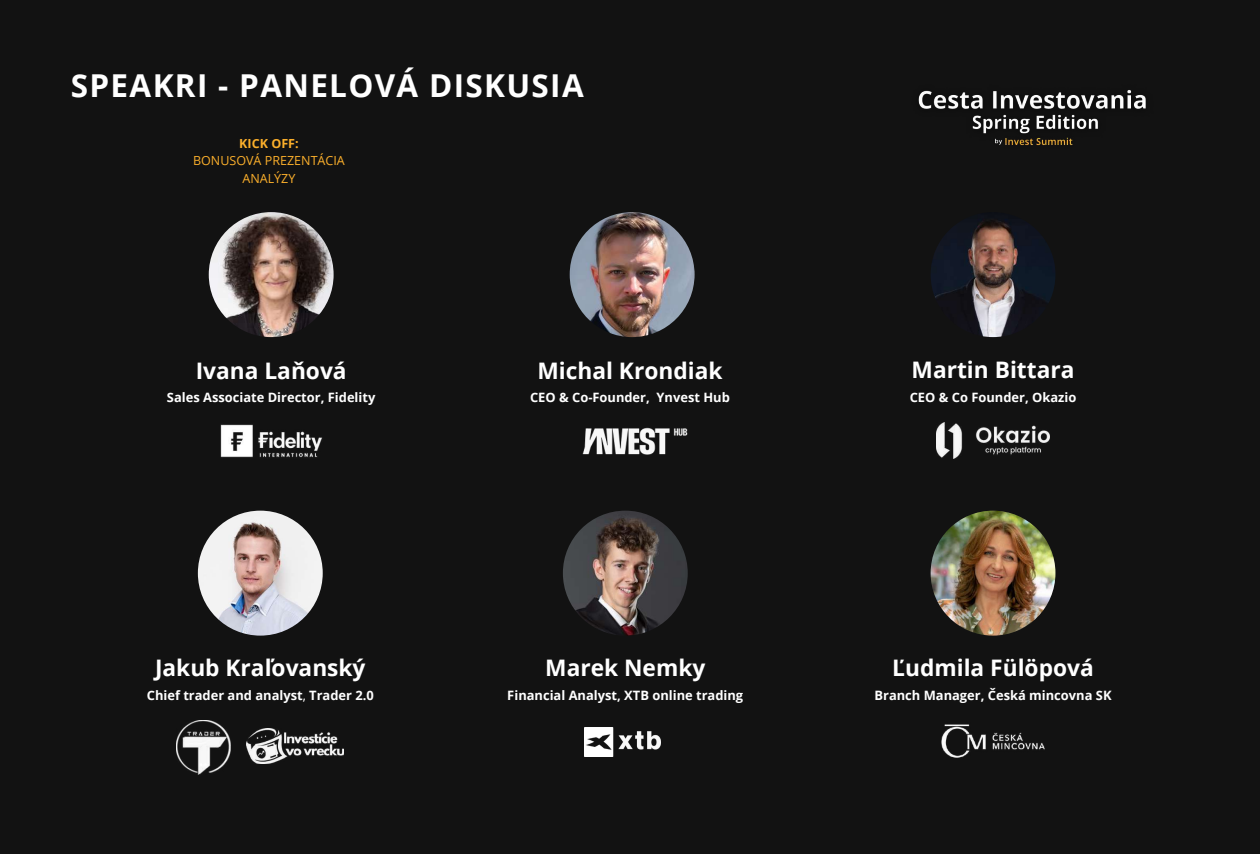
<style>
.page{position:relative;width:1260px;height:854px;background:#fff}
.page>*{position:absolute;margin:0;border:0;box-sizing:border-box;transform-origin:0 0}
.t1{font:700 31.5px "Open Sans";letter-spacing:.045em;color:#fff}
.t2{font:700 22.75px "Open Sans";color:#fff}
.t3{font:700 12.86px "Open Sans";color:#fff}
.t4{font:12.51px/17.5px "Open Sans";color:#fbaf2b;text-align:center}
.t5{font:700 12.51px "Open Sans";color:#fbaf2b}
.s1{font-weight:400}
</style>
<div class="page">
<div style="left:0;top:0;width:1260px;height:853px;background:#121212"></div>
<img style="left:209px;top:212px;width:125px;height:125px;border-radius:50%">
<img style="left:570px;top:212px;width:125px;height:125px;border-radius:50%">
<img style="left:198px;top:510px;width:125px;height:125px;border-radius:50%">
<img style="left:563px;top:510px;width:125px;height:125px;border-radius:50%">
<img style="left:931px;top:510px;width:124px;height:125px;border-radius:50%">
<img style="left:220px;top:424px;width:102px;height:34px">
<img style="left:582px;top:427px;width:106px;height:28px">
<img style="left:584px;top:727px;width:77px;height:29px">
<img style="left:931px;top:212px;width:124px;height:125px;border-radius:50%">
<img style="left:936px;top:422px;width:114px;height:36px">
<img style="left:177px;top:720px;width:53px;height:54px">
<img style="left:247px;top:728px;width:97px;height:34px">
<img style="left:941px;top:724px;width:104px;height:34px">
<img style="left:918px;top:90px;width:228px;height:55px">
<h1 class="t1" style="left:71px;top:63px;width:514px">SPEAKRI - PANELOVÁ DISKUSIA</h1>
<p class="t5" style="left:239px;top:134px;width:61px">KICK OFF:</p>
<p class="t4" style="left:193px;top:152px;width:153px">BONUSOVÁ PREZENTÁCIA<br>ANALÝZY</p>
<h2 class="t2" style="left:196px;top:354px;width:152px">Ivana Laňová</h2>
<p class="t3" style="left:167px;top:388px;width:210px">Sales Associate Director, Fidelity</p>
<h2 class="t2" style="left:155px;top:651px;width:212px">Jakub Kraľovanský</h2>
<p class="t3" style="left:147px;top:686px;width:229px">Chief trader and analyst<span class="s1">,</span> Trader 2.0</p>
<h2 class="t2" style="left:537px;top:354px;width:187px">Michal Krondiak</h2>
<p class="t3" style="left:530px;top:388px;width:201px">CEO &amp; Co-Founder, Ynvest Hub</p>
<h2 class="t2" style="left:545px;top:651px;width:162px">Marek Nemky</h2>
<p class="t3" style="left:507px;top:685px;width:237px">Financial Analyst, XTB online trading</p>
<h2 class="t2" style="left:912px;top:354px;width:164px">Martin Bittara</h2>
<p class="t3" style="left:910px;top:388px;width:168px">CEO &amp; Co Founder, Okazio</p>
<h2 class="t2" style="left:892px;top:651px;width:203px">Ľudmila Fülöpová</h2>
<p class="t3" style="left:875px;top:685px;width:239px">Branch Manager, Česká mincovna SK</p>
</div>
